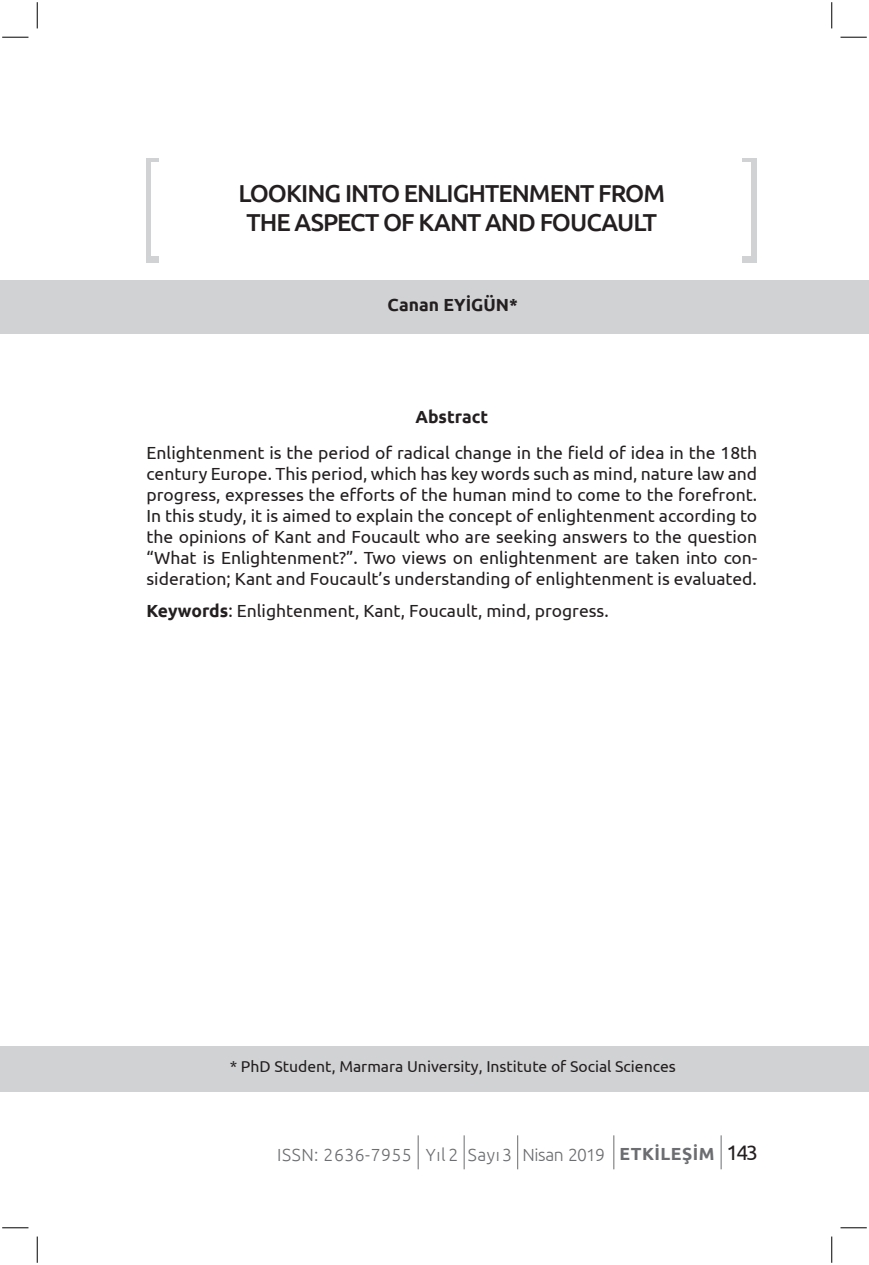
<style>
.page{position:relative;width:869px;height:1265px;background:#fff}
.page>*{position:absolute;margin:0;border:0;box-sizing:border-box;transform-origin:0 0}
.t1{font:500 24.5px "Ubuntu";letter-spacing:-.04em;color:#231f20}
.ana_metin{font:17.5px/21px "Ubuntu";color:#231f20;text-align:justify}
.t2{font:300 17.5px "Ubuntu";letter-spacing:.03em;color:#6c6d70}
.ana_metin-2{font:700 17.5px "Ubuntu";color:#231f20}
.t3{font:15.75px "Ubuntu";color:#231f20}
.s1{font-weight:700}
.s2{font-weight:400;font-size:21px;color:#231f20}
</style>
<div class="page">
<hr style="left:720px;top:1135px;width:1px;height:34px;background:#6c6d70">
<hr style="left:613px;top:1135px;width:1px;height:34px;background:#6c6d70">
<hr style="left:463px;top:1135px;width:1px;height:34px;background:#6c6d70">
<hr style="left:517px;top:1135px;width:1px;height:34px;background:#6c6d70">
<hr style="left:417px;top:1135px;width:1px;height:34px;background:#6c6d70">
<div style="left:0;top:1046px;width:868px;height:46px;background:#d1d2d4"></div>
<div style="left:0;top:280px;width:868px;height:54px;background:#d1d2d4"></div>
<svg style="left:146px;top:158px;width:610px;height:105px"></svg>
<div style="left:159px;top:153px;width:582px;height:115px;background:#fff"></div>
<div style="left:152px;top:163px;width:598px;height:93px;background:#fff"></div>
<svg style="left:2px;top:37px;width:26px;height:1px"></svg>
<svg style="left:37px;top:2px;width:1px;height:26px"></svg>
<svg style="left:2px;top:1227px;width:26px;height:1px"></svg>
<svg style="left:37px;top:1237px;width:1px;height:26px"></svg>
<svg style="left:840px;top:37px;width:26px;height:1px"></svg>
<svg style="left:831px;top:2px;width:1px;height:26px"></svg>
<svg style="left:840px;top:1227px;width:26px;height:1px"></svg>
<svg style="left:831px;top:1237px;width:1px;height:26px"></svg>
<p class="t1" style="left:238px;top:178px;width:428px">LOOKING INTO ENLIGHTENMENT FROM</p>
<p class="t1" style="left:246px;top:207px;width:412px">THE ASPECT OF KANT AND FOUCAULT</p>
<p class="ana_metin-2" style="left:387px;top:294px;width:132px">Canan EYİGÜN*</p>
<p class="ana_metin-2" style="left:415px;top:406px;width:74px">Abstract</p>
<p class="ana_metin" style="left:146px;top:442px;width:612px">Enlightenment is the period of radical change in the field of idea in the 18th century Europe. This period, which has key words such as mind, nature law and progress, expresses the efforts of the human mind to come to the forefront.<br>In this study, it is aimed to explain the concept of enlightenment according to the opinions of Kant and Foucault who are seeking answers to the question “What is Enlightenment?”. Two views on enlightenment are taken into con&shy;sideration; Kant and Foucault’s understanding of enlightenment is evaluated.</p>
<p class="ana_metin" style="left:146px;top:599px;width:463px"><span class="s1">Keywords</span>: Enlightenment, Kant, Foucault, mind, progress.</p>
<p class="t3" style="left:229px;top:1057px;width:447px">* PhD Student, Marmara University, Institute of Social Sciences</p>
<p class="t2" style="left:277px;top:1144px;width:482px">ISSN: 2636-7955 Yıl 2 Sayı3 Nisan 2019 <span class="s1">ETKİLEŞİM</span> <span class="s2">143</span></p>
</div>
